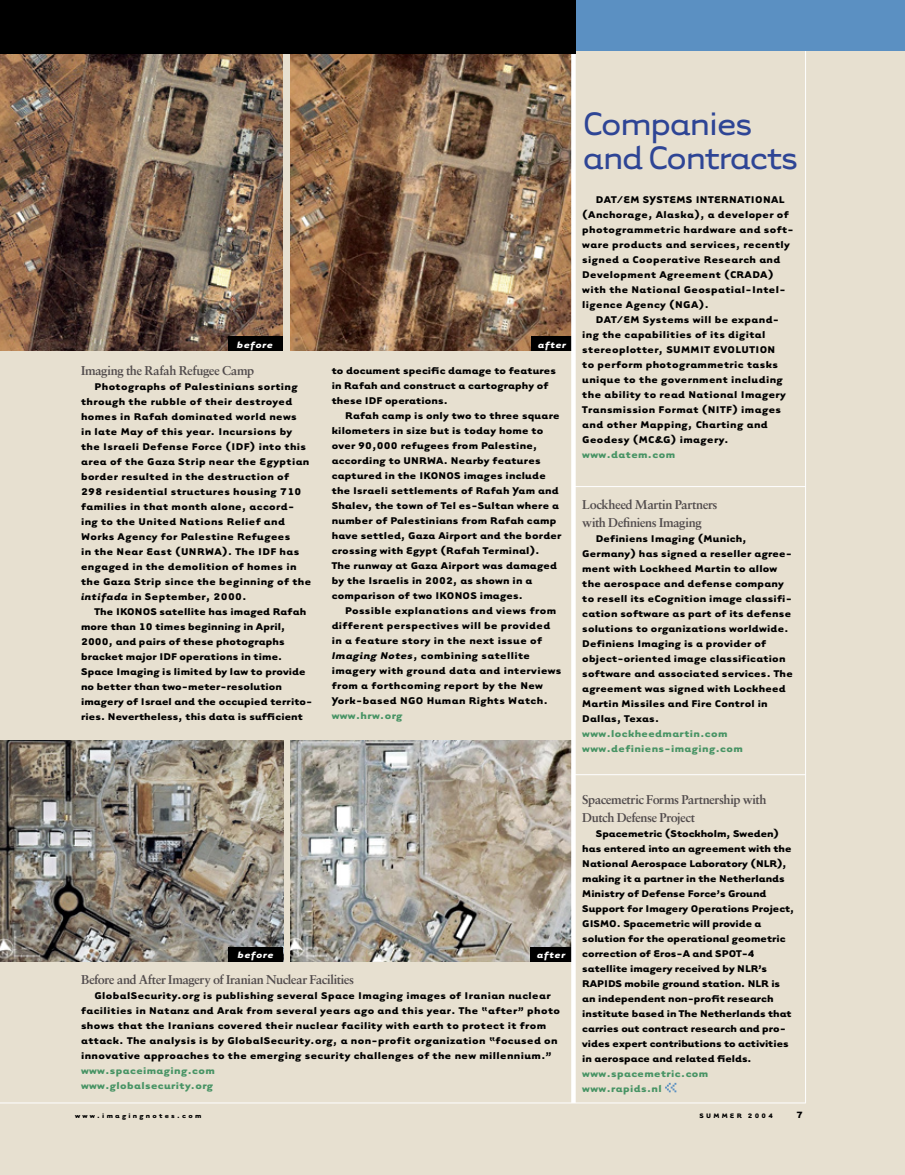
<style>
.page{position:relative;width:905px;height:1175px;background:#fff}
.page>*{position:absolute;margin:0;border:0;box-sizing:border-box;transform-origin:0 0}
.HED_market_scan{font:37.5px/34.5px "Tarzana Wide";letter-spacing:-.07em;color:#2e4595}
.MarketScan_SB{font:700 12.75px/18px "Sabon";letter-spacing:-.03em;color:#514b4c}
.Sidebar_BT_7_5{font:700 11.25px/15px "Tarzana Wide";letter-spacing:.02em;color:#000}
.Sidebar_BT_7_5-2{font:700 11.25px/15px "Tarzana Wide";color:#000}
.sidebar_URL{font:700 11.25px "Tarzana Wide";letter-spacing:.035em;color:#489465}
.CL{font:italic 700 10.5px "Tarzana Wide";letter-spacing:.06em;color:#fff}
.t1{font:700 7.5px "Tarzana Wide";letter-spacing:.3em;color:#000}
.s1{font-style:italic}
</style>
<div class="page">
<div style="left:0;top:0;width:904px;height:1174px;background:#e7e0d0"></div>
<hr style="left:805px;top:40px;width:1px;height:1062px;background:#fff">
<img style="left:0;top:54px;width:282px;height:297px">
<img style="left:291px;top:54px;width:280px;height:297px">
<img style="left:290px;top:740px;width:281px;height:221px">
<img style="left:0;top:740px;width:283px;height:221px">
<hr style="left:0;top:1102px;width:806px;height:1px;background:#fff">
<div style="left:530px;top:947px;width:42px;height:14px;background:#000"></div>
<div style="left:531px;top:336px;width:42px;height:15px;background:#000"></div>
<hr style="left:571px;top:47px;width:4px;height:1055px;background:#fff">
<div style="left:0;top:0;width:904px;height:51px;background:#5b90c2"></div>
<div style="left:0;top:0;width:575px;height:54px;background:#000"></div>
<svg style="left:665px;top:1082px;width:11px;height:10px"></svg>
<hr style="left:573px;top:486px;width:233px;height:1px;background:#fff">
<hr style="left:573px;top:774px;width:233px;height:1px;background:#fff">
<div style="left:228px;top:947px;width:55px;height:14px;background:#000"></div>
<div style="left:228px;top:336px;width:54px;height:15px;background:#000"></div>
<p class="CL" style="left:237px;top:337px;width:37px">before</p>
<p class="MarketScan_SB" style="left:81px;top:361px;width:175px">Imaging the Rafah Refugee Camp</p>
<p class="Sidebar_BT_7_5" style="left:81px;top:379px;width:230px;text-indent:14px">Photographs of Palestinians sorting through the rubble of their destroyed homes in Rafah dominated world news in late May of this year. I ncursions by the I sraeli Defense Force (IDF) into this area of the Gaza Strip near the Egyptian border resulted in the destruction of 298 residential structures housing 710 families in that month alone, accord&shy;ing to the United Nations Relief and Works Agency for Palestine Refugees<br>in the Near East (UNR</p>
<p class="Sidebar_BT_7_5" style="left:81px;top:544px;width:232px;text-indent:124px">WA). The ID F has engaged in the demolition of homes in the Gaza Strip since the beginning of the <span class="s1">intifada</span> in September, 2000.</p>
<p class="Sidebar_BT_7_5" style="left:81px;top:604px;width:233px;text-indent:14px">The Ikonos satellite has imaged Rafah more than 10 times beginning in April, 2000, and pairs of these photographs bracket major IDF operations in time.<br>Space I maging is limited by law to provide no better than two-meter-resolution imagery of I srael and the occupied territo&shy;ries. Nevertheless, this data is sufficient</p>
<p class="CL" style="left:538px;top:337px;width:30px">after</p>
<p class="Sidebar_BT_7_5" style="left:332px;top:362px;width:226px">to document specific damage to features in Rafah and construct a cartography of these IDF operations.</p>
<p class="Sidebar_BT_7_5" style="left:332px;top:407px;width:229px;text-indent:14px">Rafah camp is only two to three square kilometers in size but is today home to over 90,000 refugees from Palestine, according to UNR</p>
<p class="Sidebar_BT_7_5" style="left:332px;top:452px;width:231px;text-indent:95px">WA. N earby features captured in the Ikonos images include the I sraeli settlements of Rafah Yam and Shalev, the town of Tel es-Sultan where a number of Palestinians from Rafah camp have settled, Gaza Airport and the border crossing with Egypt (Rafah Terminal).<br>The runway at Gaza Airport was damaged by the I sraelis in 2002, as shown in a comparison of two Ikonos images.</p>
<p class="Sidebar_BT_7_5" style="left:332px;top:602px;width:231px;text-indent:14px">Possible explanations and views from different perspectives will be provided in a feature story in the next issue of <span class="s1">Imaging Notes</span>, combining satellite imagery with ground data and interviews from a forthcoming report by the New York-based N GO H uman Rights Watch.</p>
<p class="sidebar_URL" style="left:332px;top:708px;width:72px">www.hrw.org</p>
<p class="CL" style="left:238px;top:948px;width:37px">before</p>
<p class="CL" style="left:537px;top:948px;width:30px">after</p>
<p class="MarketScan_SB" style="left:81px;top:970px;width:274px">Before and After Imagery of Iranian Nuclear Facilities</p>
<p class="Sidebar_BT_7_5" style="left:81px;top:987px;width:480px;text-indent:14px">GlobalSecurity.org is publishing several Space I maging images of I ranian nuclear facilities in N atanz and Arak from several years ago and this year. The “after” photo shows that the I ranians covered their nuclear facility with earth to protect it from attack. The analysis is by GlobalSecurity.org, a non-profit organization “focused on innovative approaches to the emerging security challenges of the new millennium.”</p>
<p class="sidebar_URL" style="left:81px;top:1063px;width:135px">www.spaceimaging.com</p>
<p class="sidebar_URL" style="left:81px;top:1078px;width:134px">www.globalsecurity.org</p>
<p class="HED_market_scan" style="left:582px;top:104px;width:217px">Companies and Contracts</p>
<p class="Sidebar_BT_7_5" style="left:596px;top:192px;width:76px">DAT/EM SYSTEM</p>
<p class="Sidebar_BT_7_5" style="left:686px;top:192px;width:18px">S INTERN</p>
<p class="Sidebar_BT_7_5" style="left:737px;top:192px;width:15px">ATION</p>
<p class="Sidebar_BT_7_5" style="left:582px;top:192px;width:213px;text-indent:189px">AL (Anchorage, Alaska), a developer of photogrammetric hardware and soft&shy;ware products and services, recently signed a Cooperative Research and<br>Development Agreement (CRADA) with the National Geospatial-I ntel&shy;ligence Agency (N GA).</p>
<p class="Sidebar_BT_7_5" style="left:582px;top:312px;width:198px;text-indent:14px">DAT/EM Systems will be expand&shy;ing the capabilities of its digital stereoplotter, SUMMIT</p>
<p class="Sidebar_BT_7_5" style="left:582px;top:342px;width:205px;text-indent:131px">EVOLUTION<br>to perform photogrammetric tasks unique to the government including the ability to read National I magery<br>Transmission Format (NITF) images and other Mapping, Charting and<br>Geodesy (MC&amp;G) imagery.</p>
<p class="sidebar_URL" style="left:582px;top:447px;width:94px">www.datem.com</p>
<p class="MarketScan_SB" style="left:582px;top:495px;width:137px">Lockheed Martin Partners with Definiens Imaging</p>
<p class="Sidebar_BT_7_5" style="left:582px;top:530px;width:212px;text-indent:14px">Definiens I maging (Munich, Germany) has signed a reseller agree&shy;ment with Lockheed Martin to allow the aerospace and defense company to resell its eCognition image classifi&shy;cation software as part of its defense solutions to organizations worldwide.<br>Definiens I maging is a provider of object-oriented image classification software and associated services. The agreement was signed with Lockheed Martin Missiles and Fire Control in Dallas, Texas.</p>
<p class="sidebar_URL" style="left:582px;top:726px;width:147px">www.lockheedmartin.com</p>
<p class="sidebar_URL" style="left:582px;top:741px;width:162px">www.definiens-imaging.com</p>
<p class="MarketScan_SB" style="left:582px;top:790px;width:186px">Spacemetric Forms Partnership with<br>Dutch Defense Project</p>
<p class="Sidebar_BT_7_5-2" style="left:582px;top:825px;width:211px;text-indent:14px">Spacemetric (Stockholm, Sweden) has entered into an agreement with the<br>N ational Aerospace Laboratory (NLR</p>
<p class="Sidebar_BT_7_5-2" style="left:582px;top:855px;width:214px;text-indent:195px">), making it a partner in the Netherlands<br>Ministry of Defense Force’s Ground<br>Support for I magery Operations Project,<br>GI SMO . Spacemetric will provide a solution for the operational geometric correction of Eros-A and SPOT-4 satellite imagery received by NLR</p>
<p class="Sidebar_BT_7_5" style="left:758px;top:960px;width:10px">’s</p>
<p class="Sidebar_BT_7_5" style="left:582px;top:975px;width:174px">RAPIDS mobile ground station. NLR</p>
<p class="Sidebar_BT_7_5-2" style="left:582px;top:975px;width:211px;text-indent:189px">is an independent non-profit research institute based in The Netherlands that carries out contract research and pro&shy;vides expert contributions to activities in aerospace and related fields.</p>
<p class="sidebar_URL" style="left:582px;top:1066px;width:127px">www.spacemetric.com</p>
<p class="sidebar_URL" style="left:582px;top:1081px;width:81px">www.rapids.nl</p>
<p class="t1" style="left:75px;top:1110px;width:128px">www.imagingnotes.com</p>
<p class="t1" style="left:699px;top:1110px;width:75px">Summer 2 004</p>
</div>
